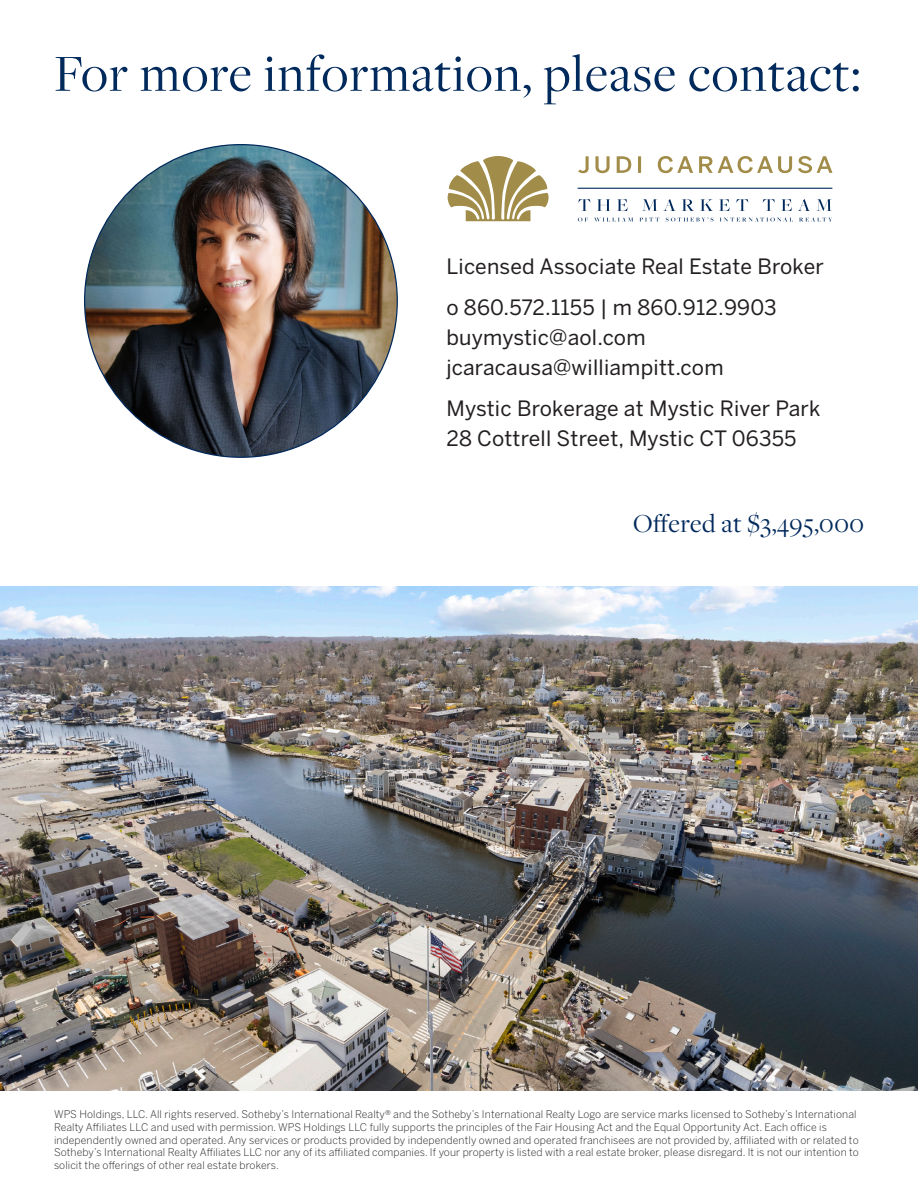
<style>
.page{position:relative;width:918px;height:1188px;background:#fff}
.page>*{position:absolute;margin:0;border:0;box-sizing:border-box;transform-origin:0 0}
.t1{font:54px "Freight Disp Pro";letter-spacing:.02em;color:#00295c}
.t2{font:27px "Freight Disp Pro";letter-spacing:.02em;color:#00295c}
.t3{font:21px/30px "Benton Sans";letter-spacing:.01em;color:#231f20}
.t4{font:300 10.5px/12.6px "Benton Sans";letter-spacing:.01em;color:#231f20}
</style>
<div class="page">
<img style="left:85px;top:145px;width:312px;height:312px;border-radius:156px">
<svg style="left:578px;top:156px;width:255px;height:17px"></svg>
<svg style="left:578px;top:217px;width:254px;height:5px"></svg>
<svg style="left:578px;top:199px;width:254px;height:12px"></svg>
<hr style="left:578px;top:188px;width:254px;height:1px;background:#00295c">
<svg style="left:448px;top:156px;width:101px;height:65px"></svg>
<img style="left:0;top:587px;width:918px;height:504px">
<p class="t1" style="left:54px;top:38px;width:809px">For more information, please contact:</p>
<p class="t3" style="left:446px;top:251px;width:379px">Licensed Associate Real Estate Broker</p>
<p class="t3" style="left:446px;top:292px;width:332px">o 860.572.1155 | m 860.912.9903 buymystic@aol.com jcaracausa@williampitt.com</p>
<p class="t3" style="left:446px;top:393px;width:376px">Mystic Brokerage at Mystic River Park<br>28 Cottrell Street, Mystic CT 06355</p>
<p class="t2" style="left:633px;top:505px;width:232px">Offered at $3,495,000</p>
<p class="t4" style="left:54px;top:1108px;width:806px">WPS Holdings, LLC. All rights reserved. Sotheby’s International Realty® and the Sotheby’s International Realty Logo are service marks licensed to Sotheby’s International Realty Affiliates LLC and used with permission. WPS Holdings LLC fully supports the principles of the Fair Housing Act and the Equal Opportunity Act. Each office is independently owned and operated. Any services or products provided by independently owned and operated franchisees are not provided by, affiliated with or related to Sotheby’s International Realty Affiliates LLC nor any of its affiliated companies. If your property is listed with a real estate broker, please disregard. It is not our intention to solicit the offerings of other real estate brokers.</p>
</div>
